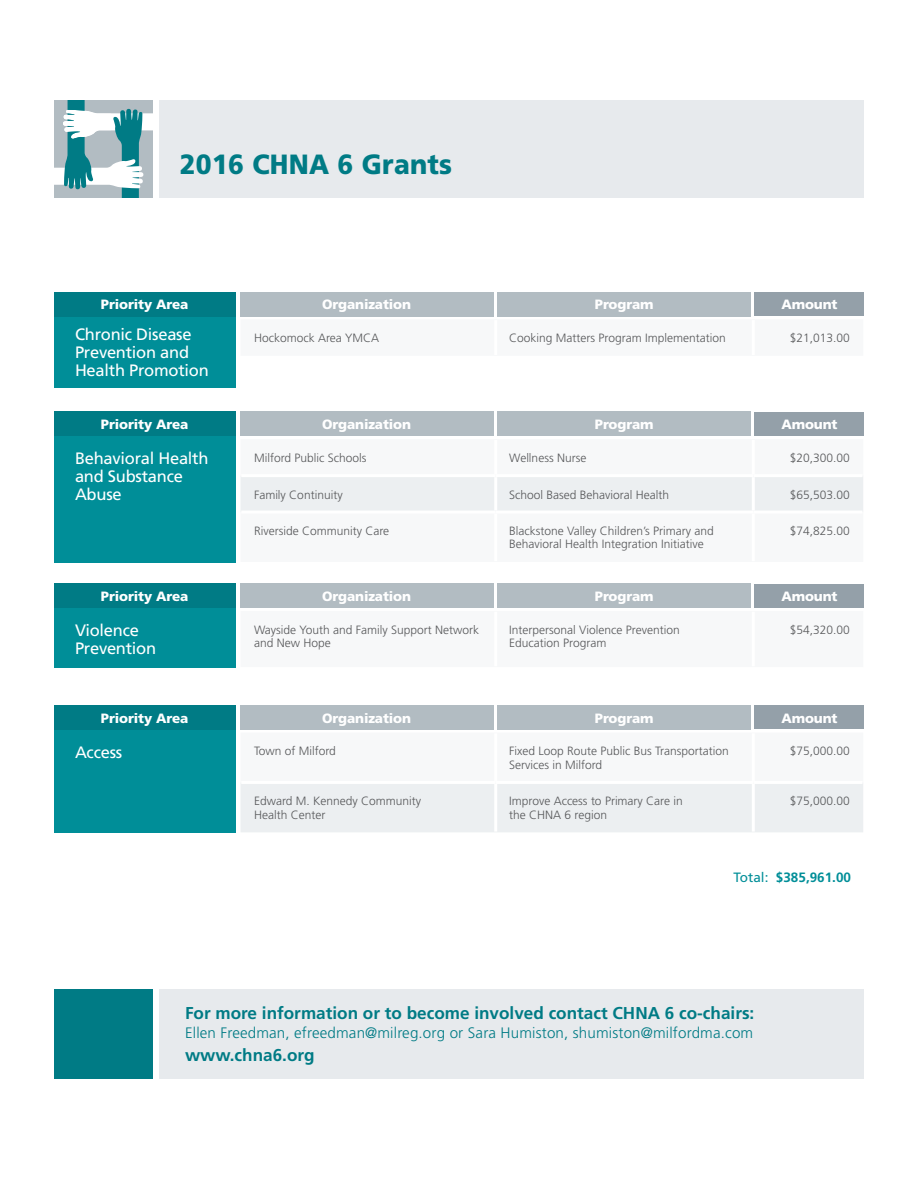
<style>
.page{position:relative;width:918px;height:1188px;background:#fff}
.page>*{position:absolute;margin:0;border:0;box-sizing:border-box;transform-origin:0 0}
.t1{font:900 27.75px "Frutiger";letter-spacing:.01em;color:#007b85;scale:.93 1}
.t2{font:700 17.1px "Frutiger";color:#007b85}
.Body{font:16.5px/18px "Frutiger";letter-spacing:-.015em;color:#fff}
.t3{font:300 15.15px "Frutiger";letter-spacing:.01em;color:#007b85}
.Priority{font:900 13.5px "Frutiger";letter-spacing:-.01em;color:#fff}
.Subhead{font:700 13.5px "Frutiger";color:#008e98}
.Subhead-2{font:300 12px/13.5px "Frutiger";color:#57585a}
.s1{font-weight:400}
</style>
<div class="page">
<div style="left:54px;top:292px;width:181px;height:96px;background:#008e98"></div>
<div style="left:54px;top:584px;width:181px;height:84px;background:#008e98"></div>
<div style="left:54px;top:706px;width:181px;height:127px;background:#008e98"></div>
<div style="left:54px;top:412px;width:181px;height:151px;background:#008e98"></div>
<div style="left:160px;top:100px;width:704px;height:98px;background:#e7eaed"></div>
<div style="left:160px;top:989px;width:704px;height:89px;background:#e7eaed"></div>
<svg style="left:54px;top:101px;width:99px;height:97px"></svg>
<div style="left:240px;top:292px;width:253px;height:24px;background:#b2bcc2"></div>
<div style="left:240px;top:584px;width:253px;height:24px;background:#b2bcc2"></div>
<div style="left:240px;top:705px;width:253px;height:24px;background:#b2bcc2"></div>
<div style="left:240px;top:412px;width:253px;height:24px;background:#b2bcc2"></div>
<div style="left:54px;top:292px;width:181px;height:24px;background:#007b85"></div>
<div style="left:54px;top:584px;width:181px;height:24px;background:#007b85"></div>
<div style="left:54px;top:705px;width:181px;height:24px;background:#007b85"></div>
<div style="left:54px;top:412px;width:181px;height:24px;background:#007b85"></div>
<div style="left:498px;top:292px;width:253px;height:24px;background:#b2bcc2"></div>
<div style="left:498px;top:584px;width:253px;height:24px;background:#b2bcc2"></div>
<div style="left:498px;top:705px;width:253px;height:24px;background:#b2bcc2"></div>
<div style="left:498px;top:412px;width:253px;height:24px;background:#b2bcc2"></div>
<div style="left:755px;top:292px;width:109px;height:24px;background:#94a0a9"></div>
<div style="left:755px;top:584px;width:109px;height:23px;background:#94a0a9"></div>
<div style="left:755px;top:706px;width:109px;height:23px;background:#94a0a9"></div>
<div style="left:755px;top:412px;width:109px;height:23px;background:#94a0a9"></div>
<div style="left:54px;top:989px;width:99px;height:89px;background:#007b85"></div>
<div style="left:241px;top:784px;width:622px;height:48px;background:#eceff1"></div>
<hr style="left:494px;top:784px;width:3px;height:48px;background:#fff">
<hr style="left:752px;top:784px;width:3px;height:48px;background:#fff">
<div style="left:241px;top:477px;width:622px;height:34px;background:#eceff1"></div>
<hr style="left:494px;top:477px;width:3px;height:34px;background:#fff">
<hr style="left:752px;top:477px;width:3px;height:34px;background:#fff">
<p class="t1" style="left:180px;top:147px;width:294px">2016 CHNA 6 Grants</p>
<p class="Priority" style="left:101px;top:296px;width:89px">Priority Area</p>
<p class="Priority" style="left:322px;top:296px;width:90px">Organization</p>
<p class="Priority" style="left:595px;top:296px;width:60px">Program</p>
<p class="Priority" style="left:781px;top:296px;width:58px">Amount</p>
<p class="Body" style="left:75px;top:326px;width:135px">Chronic Disease<br>Prevention and<br>Health Promotion</p>
<p class="Subhead-2" style="left:254px;top:331px;width:127px">Hockomock Area YMCA</p>
<p class="Subhead-2" style="left:509px;top:331px;width:218px">Cooking Matters Program Implementation</p>
<p class="Subhead-2" style="left:790px;top:331px;width:62px">$21,013.00</p>
<p class="Priority" style="left:101px;top:416px;width:89px">Priority Area</p>
<p class="Priority" style="left:322px;top:416px;width:90px">Organization</p>
<p class="Priority" style="left:595px;top:416px;width:60px">Program</p>
<p class="Priority" style="left:781px;top:416px;width:58px">Amount</p>
<p class="Body" style="left:75px;top:449px;width:135px">Behavioral Health and Substance<br>Abuse</p>
<p class="Subhead-2" style="left:254px;top:451px;width:114px">Milford Public Schools</p>
<p class="Subhead-2" style="left:509px;top:451px;width:79px">Wellness Nurse</p>
<p class="Subhead-2" style="left:790px;top:451px;width:62px">$20,300.00</p>
<p class="Subhead-2" style="left:254px;top:488px;width:90px">Family Continuity</p>
<p class="Subhead-2" style="left:509px;top:488px;width:162px">School Based Behavioral Health</p>
<p class="Subhead-2" style="left:790px;top:488px;width:62px">$65,503.00</p>
<p class="Subhead-2" style="left:254px;top:524px;width:137px">Riverside Community Care</p>
<p class="Subhead-2" style="left:509px;top:524px;width:206px">Blackstone Valley Children’s Primary and<br>Behavioral Health Integration Initiative</p>
<p class="Subhead-2" style="left:790px;top:524px;width:62px">$74,825.00</p>
<p class="Priority" style="left:101px;top:588px;width:89px">Priority Area</p>
<p class="Priority" style="left:322px;top:588px;width:90px">Organization</p>
<p class="Priority" style="left:595px;top:588px;width:60px">Program</p>
<p class="Priority" style="left:781px;top:588px;width:58px">Amount</p>
<p class="Body" style="left:75px;top:621px;width:83px">Violence<br>Prevention</p>
<p class="Subhead-2" style="left:254px;top:623px;width:227px">Wayside Youth and Family Support Network and New Hope</p>
<p class="Subhead-2" style="left:509px;top:623px;width:172px">Interpersonal Violence Prevention<br>Education Program</p>
<p class="Subhead-2" style="left:790px;top:623px;width:62px">$54,320.00</p>
<p class="Priority" style="left:101px;top:710px;width:89px">Priority Area</p>
<p class="Priority" style="left:322px;top:710px;width:90px">Organization</p>
<p class="Priority" style="left:595px;top:710px;width:60px">Program</p>
<p class="Priority" style="left:781px;top:710px;width:58px">Amount</p>
<p class="Body" style="left:75px;top:743px;width:49px">Access</p>
<p class="Subhead-2" style="left:254px;top:745px;width:83px">Town of Milford</p>
<p class="Subhead-2" style="left:509px;top:745px;width:221px">Fixed Loop Route Public Bus Transportation<br>Services in Milford</p>
<p class="Subhead-2" style="left:790px;top:745px;width:62px">$75,000.00</p>
<p class="Subhead-2" style="left:254px;top:794px;width:169px">Edward M. Kennedy Community<br>Health Center</p>
<p class="Subhead-2" style="left:509px;top:794px;width:175px">Improve Access to Primary Care in the CHNA 6 region</p>
<p class="Subhead-2" style="left:790px;top:794px;width:62px">$75,000.00</p>
<p class="Subhead" style="left:733px;top:870px;width:119px"><span class="s1">Total:</span> $385,961.00</p>
<p class="t2" style="left:185px;top:1003px;width:571px">For more information or to become involved contact CHNA 6 co-chairs:</p>
<p class="t3" style="left:185px;top:1024px;width:570px">Ellen Freedman, efreedman@milreg.org or Sara Humiston, shumiston@milfordma.com</p>
<p class="t2" style="left:185px;top:1046px;width:131px">www.chna6.org</p>
</div>
